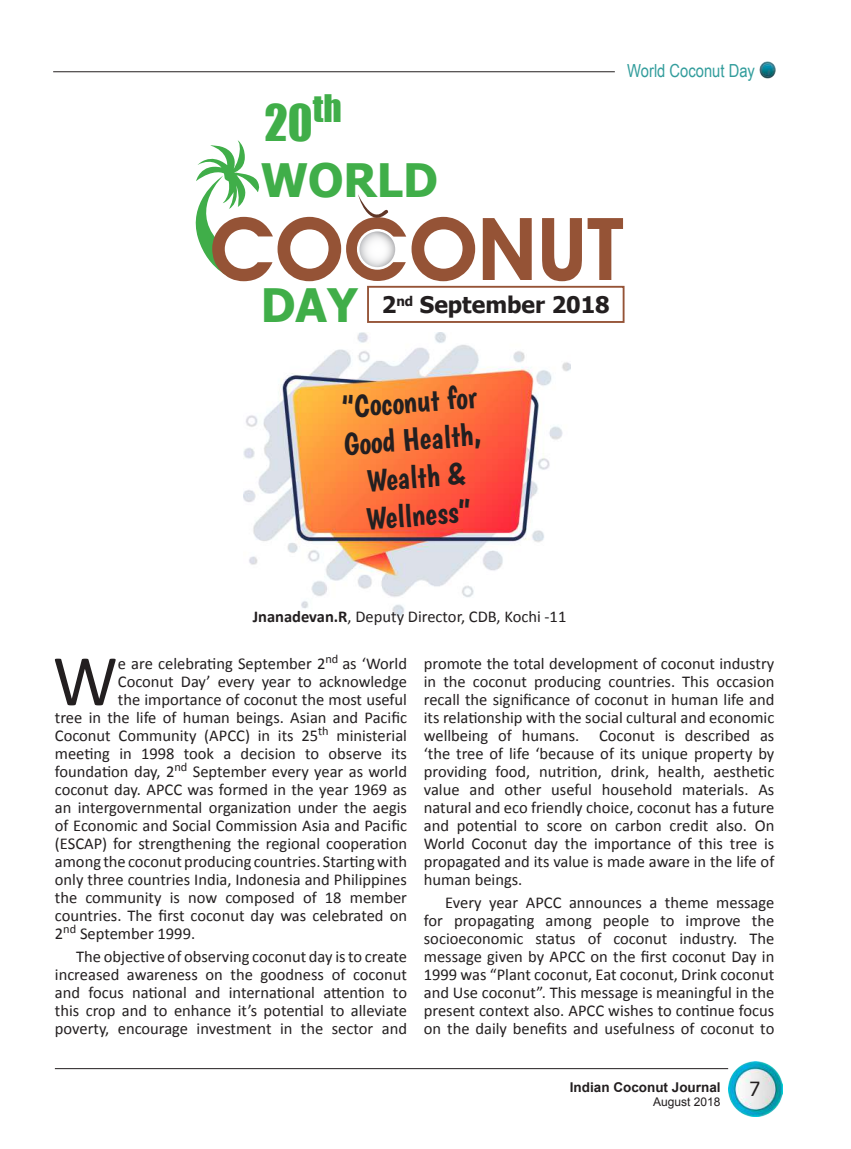
<style>
.page{position:relative;width:851px;height:1149px;background:#fff}
.page>*{position:absolute;margin:0;border:0;box-sizing:border-box;transform-origin:0 0}
.t1{font:600 87px "Avant Garde IT Cby BT";color:#955336}
.t2{font:600 86.25px "Avant Garde IT Cby BT";color:#955336}
.t3{font:73.2px "Calibri";color:#231f20}
.t4{font:46.5px "Impact";color:#40ae49}
.t5{font:700 46.05px "Tahoma";color:#40ae49}
.t6{font:31.5px/37.8px "Boogaloo";color:#231f20;text-align:center}
.t7{font:700 22.8px "Tahoma";color:#231f20}
.t8{font:19.5px "Tahoma";color:#231f20}
.t9{font:18px "Arial Narrow";color:#329d9c}
.t10{font:16.5px/18px "Calibri";color:#231f20;text-align:justify}
.t11{font:700 13.5px "Arial";color:#231f20}
.t12{font:12px "Arial";color:#231f20}
.s1{font-size:46.05px;color:#40ae49}
.s2{font-weight:700}
</style>
<div class="page">
<img style="left:728px;top:1061px;width:54px;height:54px">
<hr style="left:55px;top:1067px;width:673px;height:1px;background:#231f20">
<img style="left:759px;top:61px;width:17px;height:18px">
<hr style="left:53px;top:71px;width:561px;height:1px;background:#231f20">
<img style="left:244px;top:333px;width:326px;height:282px">
<svg style="left:195px;top:140px;width:65px;height:139px"></svg>
<div style="left:367px;top:286px;width:257px;height:37px;border:2px solid #955336"></div>
<svg style="left:358px;top:194px;width:35px;height:71px"></svg>
<div style="left:357px;top:229px;width:40px;height:40px;border:3px solid #fff;border-radius:50%"></div>
<p class="t9" style="left:627px;top:57px;width:129px">World Coconut Day</p>
<h3 class="t4" style="left:264px;top:86px;width:79px">20<sup>th</sup></h3>
<h3 class="t5" style="left:261px;top:147px;width:179px">WORLD</h3>
<h1 class="t1" style="left:209px;top:197px;width:415px">CO ONUT</h1>
<h3 class="t7" style="left:261px;top:289px;width:350px"><span class="s1">DAY</span> 2<sup>nd</sup> September 2018</h3>
<h2 class="t2" style="left:343px;top:197px;width:66px">C</h2>
<h3 class="t6" style="left:339px;top:387px;width:140px;rotate:-4deg">“Coconut for<br>Good Health,<br>Wealth &amp;<br>Wellness”</h3>
<p class="t10" style="left:253px;top:607px;width:315px"><span class="s2">Jnanadevan.R</span>, Deputy Director, CDB, Kochi -11</p>
<h3 class="t3" style="left:53px;top:629px;width:67px">W</h3>
<p class="t10" style="left:118px;top:654px;width:290px">e are celebrating September 2<sup>nd</sup> as ‘World</p>
<p class="t10" style="left:118px;top:672px;width:290px">Coconut Day’ every year to acknowledge</p>
<p class="t10" style="left:118px;top:690px;width:290px">the importance of coconut the most useful</p>
<p class="t10" style="left:55px;top:708px;width:353px">tree in the life of human beings. Asian and Pacific</p>
<p class="t10" style="left:55px;top:726px;width:353px">Coconut Community (APCC) in its 25<sup>th</sup> ministerial</p>
<p class="t10" style="left:55px;top:744px;width:353px">meeting in 1998 took a decision to observe its</p>
<p class="t10" style="left:55px;top:762px;width:353px">foundation day, 2<sup>nd</sup> September every year as world</p>
<p class="t10" style="left:55px;top:780px;width:353px">coconut day. APCC was formed in the year 1969 as</p>
<p class="t10" style="left:55px;top:798px;width:353px">an intergovernmental organization under the aegis</p>
<p class="t10" style="left:55px;top:816px;width:353px">of Economic and Social Commission Asia and Pacific</p>
<p class="t10" style="left:55px;top:834px;width:353px">(ESCAP) for strengthening the regional cooperation</p>
<p class="t10" style="left:55px;top:852px;width:353px">among the coconut producing countries. Starting with</p>
<p class="t10" style="left:55px;top:870px;width:353px">only three countries India, Indonesia and Philippines</p>
<p class="t10" style="left:55px;top:888px;width:353px">the community is now composed of 18 member</p>
<p class="t10" style="left:55px;top:906px;width:353px">countries. The first coconut day was celebrated on</p>
<p class="t10" style="left:55px;top:924px;width:142px">2<sup>nd</sup> September 1999.</p>
<p class="t10" style="left:55px;top:946px;width:353px;text-indent:21px">The objective of observing coconut day is to create increased awareness on the goodness of coconut and focus national and international attention to this crop and to enhance it’s potential to alleviate poverty, encourage investment in the sector and</p>
<p class="t10" style="left:424px;top:654px;width:352px">promote the total development of coconut industry in the coconut producing countries. This occasion recall the significance of coconut in human life and its relationship with the social cultural and economic wellbeing of humans. Coconut is described as ‘the tree of life ‘because of its unique property by providing food, nutrition, drink, health, aesthetic value and other useful household materials. As natural and eco friendly choice, coconut has a future and potential to score on carbon credit also. On World Coconut day the importance of this tree is propagated and its value is made aware in the life of human beings.</p>
<p class="t10" style="left:424px;top:892px;width:352px;text-indent:21px">Every year APCC announces a theme message for propagating among people to improve the socioeconomic status of coconut industry. The message given by APCC on the first coconut Day in 1999 was “Plant coconut, Eat coconut, Drink coconut and Use coconut”. This message is meaningful in the present context also. APCC wishes to continue focus on the daily benefits and usefulness of coconut to</p>
<p class="t11" style="left:569px;top:1078px;width:152px">Indian Coconut Journal</p>
<p class="t12" style="left:653px;top:1093px;width:69px">August 2018</p>
<p class="t8" style="left:749px;top:1075px;width:12px">7</p>
</div>
